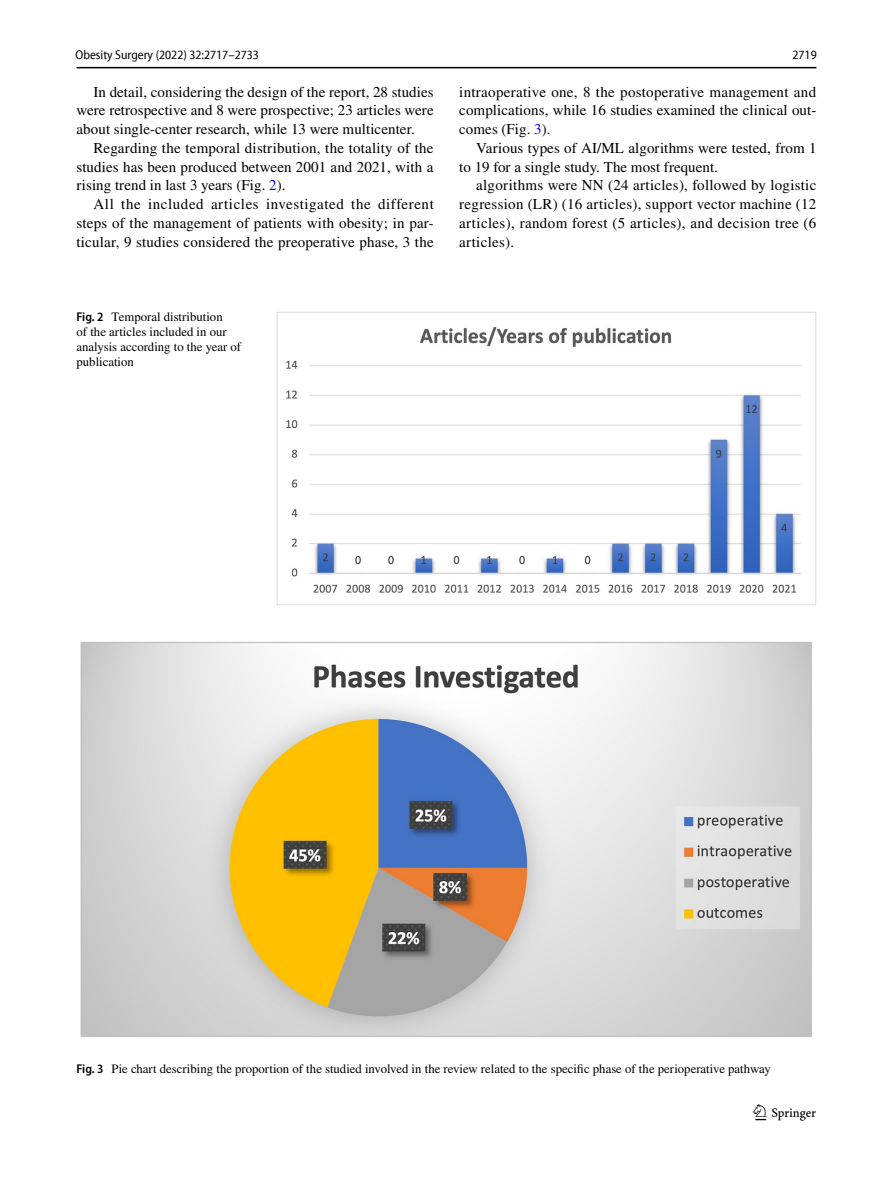
<style>
.page{position:relative;width:893px;height:1187px;background:#fff}
.page>*{position:absolute;margin:0;border:0;box-sizing:border-box;transform-origin:0 0}
.t1{font:22.5px "Springnew Regular 3";color:#000}
.t2{font:15px/18.8px "STIX";letter-spacing:.005em;color:#000;text-align:justify}
.t3{font:12.75px/15px "STIX";color:#000}
.t4{font:semi-condensed 12.75px "Myriad Pro Unic";color:#000}
.s1{color:#00f}
.s2{font-family:"Myriad Pro";font-weight:600;font-stretch:semi-condensed}
</style>
<div class="page">
<hr style="left:77px;top:67px;width:739px;height:1px;background:#000">
<img style="left:276px;top:312px;width:540px;height:293px">
<img style="left:81px;top:641px;width:731px;height:396px">
<p class="t4" style="left:76px;top:50px;width:185px">Obesity Surgery (2022) 32:2717–2733</p>
<p class="t4" style="left:792px;top:50px;width:26px">2719</p>
<p class="t2" style="left:77px;top:83px;width:359px;text-indent:17px">In detail, considering the design of the report, 28 studies were retrospective and 8 were prospective; 23 articles were about single-center research, while 13 were multicenter.</p>
<p class="t2" style="left:77px;top:139px;width:359px;text-indent:17px">Regarding the temporal distribution, the totality of the studies has been produced between 2001 and 2021, with a rising trend in last 3 years (Fig. <span class="s1">2</span>).</p>
<p class="t2" style="left:77px;top:196px;width:359px;text-indent:17px">All the included articles investigated the different steps of the management of patients with obesity; in par&shy;ticular, 9 studies considered the preoperative phase, 3 the</p>
<p class="t3" style="left:77px;top:310px;width:166px"><span class="s2">Fig. 2</span> Temporal distribution<br>of the articles included in our analysis according to the year of publication</p>
<p class="t2" style="left:459px;top:83px;width:359px">intraoperative one, 8 the postoperative management and complications, while 16 studies examined the clinical out&shy;comes (Fig. <span class="s1">3</span>).</p>
<p class="t2" style="left:459px;top:139px;width:359px;text-indent:17px">Various types of AI/ML algorithms were tested, from 1 to 19 for a single study. The most frequent.</p>
<p class="t2" style="left:459px;top:177px;width:359px;text-indent:17px">algorithms were NN (24 articles), followed by logistic regression (LR) (16 articles), support vector machine (12 articles), random forest (5 articles), and decision tree (6 articles).</p>
<p class="t3" style="left:77px;top:1061px;width:696px"><span class="s2">Fig. 3</span> Pie chart describing the proportion of the studied involved in the review related to the specific phase of the perioperative pathway</p>
<h1 class="t1" style="left:755px;top:1104px;width:62px">1 3</h1>
</div>
